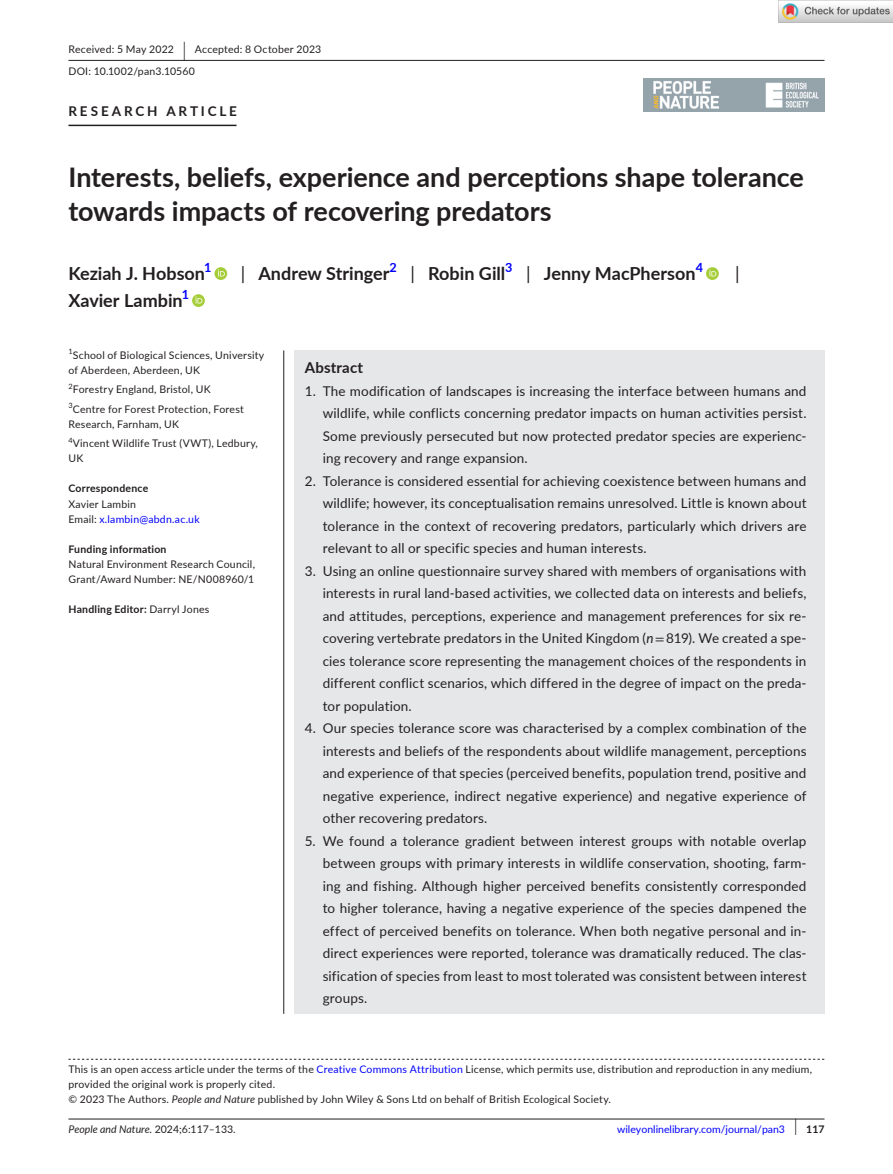
<style>
.page{position:relative;width:893px;height:1174px;background:#fff}
.page>*{position:absolute;margin:0;border:0;box-sizing:border-box;transform-origin:0 0}
.t1{font:700 27px/34.5px "Lato";color:#231f20}
.t2{font:700 18px "Lato";color:#231f20}
.t3{font:18px "Lato";color:#231f20}
.t4{font:700 15px "Lato";letter-spacing:.015em;color:#231f20}
.t5{font:13.5px/22.5px "Lato";letter-spacing:.01em;color:#231f20;text-align:justify}
.t6{font:700 13.5px "Lato";letter-spacing:.21em;color:#231f20}
.t7{font:700 12.6px "Lato";color:#00f}
.t8{font:10.5px/15px "Lato";letter-spacing:.02em;color:#231f20}
.t9{font:700 10.5px "Lato";letter-spacing:.02em;color:#231f20}
.t10{font:10.5px "Lato";color:#00f}
.t11{font:10.5px/15px "Lato";letter-spacing:.02em;color:#00f}
.t12{font:italic 10.5px "Lato";color:#231f20}
.t13{font:7.35px "Lato";color:#231f20}
.s1{font-size:19.65px}
.s2{font-weight:400}
.s3{color:#231f20}
.s4{font-style:italic}
.s5{font-family:"STIX"}
.s6{color:#00f}
.s7{font-style:normal}
.s8{font-size:17.4px;color:#231f20}
.s9{font-weight:700;color:#231f20}
</style>
<div class="page">
<hr style="left:68px;top:1118px;width:756px;height:1px;background:#231f20">
<img style="left:644px;top:79px;width:180px;height:33px">
<hr style="left:68px;top:60px;width:756px;height:1px;background:#231f20">
<hr style="left:68px;top:125px;width:169px;height:1px;background:#231f20">
<svg style="left:214px;top:267px;width:13px;height:13px"></svg>
<svg style="left:218px;top:269px;width:7px;height:7px"></svg>
<svg style="left:706px;top:267px;width:13px;height:13px"></svg>
<svg style="left:709px;top:269px;width:7px;height:7px"></svg>
<svg style="left:192px;top:294px;width:13px;height:13px"></svg>
<svg style="left:196px;top:296px;width:6px;height:7px"></svg>
<svg style="left:68px;top:1058px;width:756px;height:1px"></svg>
<div style="left:294px;top:350px;width:530px;height:663px;background:#e6e7e9"></div>
<hr style="left:283px;top:350px;width:1px;height:663px;background:#231f20">
<img style="left:779px;top:0;width:114px;height:23px">
<p class="t8" style="left:68px;top:38px;width:254px;line-height:21.8px">Received: 5 May 2022 <span class="s1">|</span> Accepted: 8 October 2023<br>DOI: 10.1002/pan3.10560</p>
<p class="t6" style="left:68px;top:101px;width:170px">RESEARCH ARTICLE</p>
<h1 class="t1" style="left:68px;top:159px;width:737px">Interests, beliefs, experience and perceptions shape tolerance towards impacts of recovering predators</h1>
<h2 class="t2" style="left:68px;top:260px;width:138px">Keziah J. Hobson</h2>
<p class="t7" style="left:204px;top:258px;width:9px">1</p>
<h2 class="t2" style="left:241px;top:260px;width:150px"><span class="s2">|</span> Andrew Stringer</h2>
<p class="t7" style="left:390px;top:258px;width:9px">2</p>
<h2 class="t2" style="left:410px;top:260px;width:97px"><span class="s2">|</span> Robin Gill</h2>
<p class="t7" style="left:505px;top:258px;width:9px">3</p>
<h2 class="t2" style="left:526px;top:260px;width:171px"><span class="s2">|</span> Jenny MacPherson</h2>
<p class="t7" style="left:696px;top:258px;width:9px">4</p>
<h2 class="t3" style="left:735px;top:260px;width:6px">|</h2>
<h2 class="t2" style="left:68px;top:287px;width:116px">Xavier Lambin</h2>
<p class="t7" style="left:182px;top:285px;width:9px">1</p>
<p class="t13" style="left:68px;top:346px;width:6px">1</p>
<p class="t8" style="left:68px;top:347px;width:197px;text-indent:4px">School of Biological Sciences, University of Aberdeen, Aberdeen, UK</p>
<p class="t13" style="left:68px;top:381px;width:6px">2</p>
<p class="t8" style="left:68px;top:379px;width:177px;line-height:19.5px;text-indent:4px">Forestry England, Bristol, UK<br><sup>3</sup>Centre for Forest Protection, Forest</p>
<p class="t8" style="left:68px;top:414px;width:191px;line-height:19.5px">Research, Farnham, UK<br><sup>4</sup>Vincent Wildlife Trust (VWT), Ledbury,</p>
<p class="t8" style="left:68px;top:451px;width:16px">UK</p>
<p class="t9" style="left:68px;top:481px;width:81px">Correspondence</p>
<p class="t11" style="left:68px;top:496px;width:133px"><span class="s3">Xavier Lambin<br>Email:</span> x.lambin@abdn.ac.uk</p>
<p class="t9" style="left:68px;top:541px;width:100px">Funding information</p>
<p class="t8" style="left:68px;top:556px;width:188px">Natural Environment Research Council,<br>Grant/Award Number: NE/N008960/1</p>
<p class="t9" style="left:68px;top:601px;width:143px">Handling Editor: <span class="s2">Darryl Jones</span></p>
<p class="t4" style="left:305px;top:356px;width:60px">Abstract</p>
<p class="t5" style="left:323px;top:379px;width:485px;text-indent:-18px">1. The modification of landscapes is increasing the interface between humans and wildlife, while conflicts concerning predator impacts on human activities persist.<br>Some previously persecuted but now protected predator species are experienc&shy;ing recovery and range expansion.</p>
<p class="t5" style="left:323px;top:469px;width:485px;text-indent:-18px">2. Tolerance is considered essential for achieving coexistence between humans and wildlife; however, its conceptualisation remains unresolved. Little is known about tolerance in the context of recovering predators, particularly which drivers are relevant to all or specific species and human interests.</p>
<p class="t5" style="left:323px;top:559px;width:485px;text-indent:-18px">3. Using an online questionnaire survey shared with members of organisations with interests in rural land-based activities, we collected data on interests and beliefs, and attitudes, perceptions, experience and management preferences for six re&shy;covering vertebrate predators in the United Kingdom (<span class="s4">n</span><span class="s5">=</span> 819). We created a spe&shy;cies tolerance score representing the management choices of the respondents in different conflict scenarios, which differed in the degree of impact on the preda&shy;tor population.</p>
<p class="t5" style="left:323px;top:716px;width:485px;text-indent:-18px">4. Our species tolerance score was characterised by a complex combination of the interests and beliefs of the respondents about wildlife management, perceptions and experience of that species (perceived benefits, population trend, positive and negative experience, indirect negative experience) and negative experience of other recovering predators.</p>
<p class="t5" style="left:323px;top:829px;width:485px;text-indent:-18px">5. We found a tolerance gradient between interest groups with notable overlap between groups with primary interests in wildlife conservation, shooting, farm&shy;ing and fishing. Although higher perceived benefits consistently corresponded to higher tolerance, having a negative experience of the species dampened the effect of perceived benefits on tolerance. When both negative personal and in&shy;direct experiences were reported, tolerance was dramatically reduced. The clas&shy;sification of species from least to most tolerated was consistent between interest groups.</p>
<p class="t8" style="left:68px;top:1061px;width:745px">This is an open access article under the terms of the <span class="s6">Creative Commons Attribution</span> License, which permits use, distribution and reproduction in any medium, provided the original work is properly cited.<br>© 2023 The Authors. <span class="s4">People and Nature</span> published by John Wiley &amp; Sons Ltd on behalf of British Ecological Society.</p>
<p class="t12" style="left:68px;top:1121px;width:169px">People and Nature. <span class="s7">2024;6:117–133.</span></p>
<p class="t10" style="left:617px;top:1121px;width:209px">wileyonlinelibrary.com/journal/pan3 <span class="s8">|</span> <span class="s9">117</span></p>
</div>
